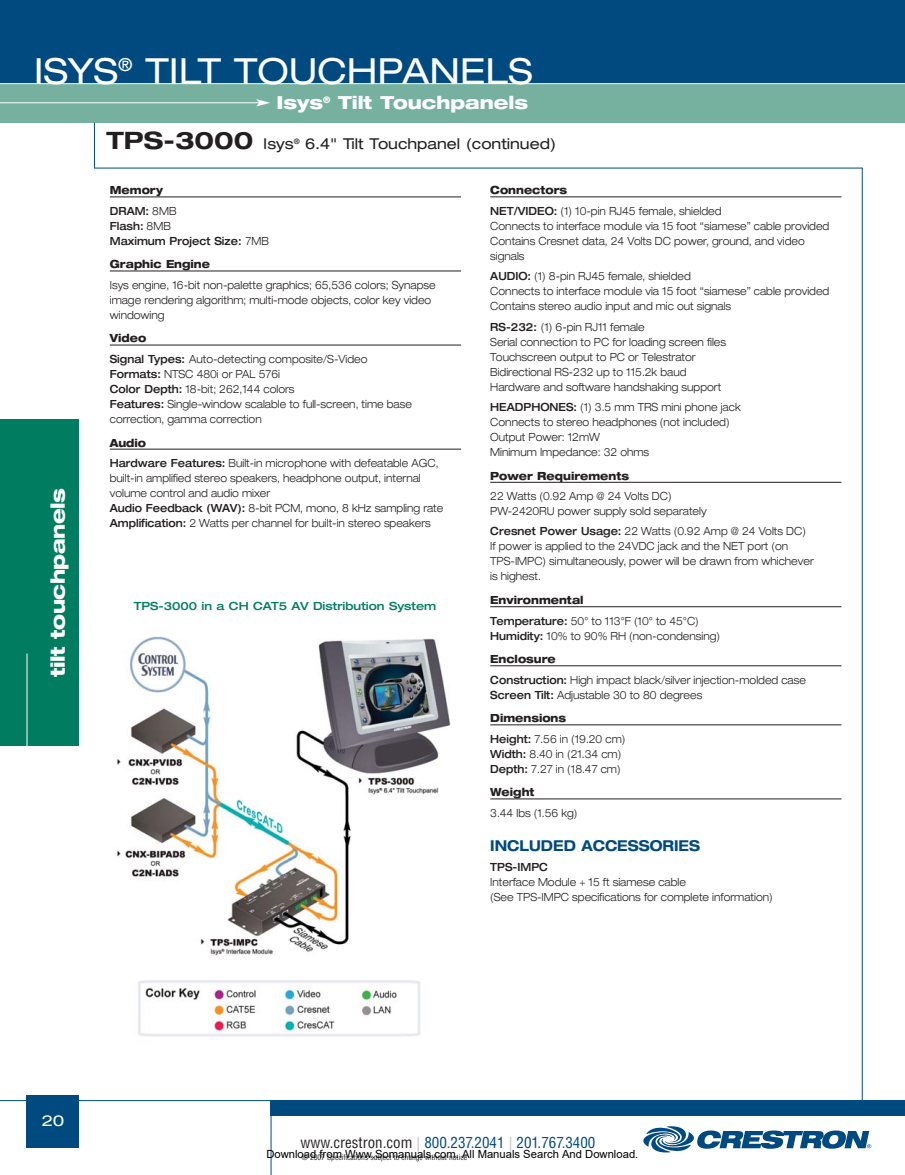
<style>
.page{position:relative;width:905px;height:1175px;background:#fff}
.page>*{position:absolute;margin:0;border:0;box-sizing:border-box;transform-origin:0 0}
.t1{font:expanded 36px "Helvetica Neue";color:#fff}
.t2{font:800 expanded 19.5px "Helvetica Neue";letter-spacing:-.025em;color:#fff}
.t3{font:800 expanded 18px "Helvetica Neue";color:#fff}
.t4{font:expanded 15px "Helvetica Neue";color:#231f20}
.t5{font:condensed 15px "Helvetica";color:#004a80}
.t6{font:700 expanded 15px "Helvetica Neue";color:#004a80;scale:.9 1}
.t7{font:expanded 15px "Helvetica Neue";color:#fff;scale:1.15 1}
.t8{font:300 expanded 11.25px/15px "Helvetica Neue";color:#231f20;scale:.9 1}
.t9{font:11.25px "Arial";color:#000}
.t10{font:500 expanded 11.25px "Helvetica Neue";color:#007d60}
.t11{font:500 expanded 11.25px/15px "Helvetica Neue";color:#231f20;scale:.9 1}
.t12{font:800 expanded 11.25px/20.4px "Helvetica Neue";color:#231f20;scale:.9 1}
.t13{font:condensed 7.5px "Helvetica";color:#231f20}
.s1{font-weight:700;font-size:24px}
.s2{font-weight:500}
.s3{font-weight:300}
.s4{font-weight:800}
.s5{color:#231f20}
.s6{color:#bbbdbf}
</style>
<div class="page">
<div style="left:0;top:74px;width:904px;height:49px;background:#76b1a0"></div>
<div style="left:0;top:0;width:904px;height:83px;background:#004a80"></div>
<hr style="left:0;top:102px;width:259px;height:1px;background:#fff">
<svg style="left:256px;top:99px;width:14px;height:7px"></svg>
<hr style="left:0;top:83px;width:904px;height:1px;background:#fff">
<hr style="left:94px;top:168px;width:768px;height:1px;background:#004a80">
<hr style="left:94px;top:123px;width:1px;height:45px;background:#004a80">
<div style="left:0;top:419px;width:78px;height:327px;background:#007d60"></div>
<svg style="left:643px;top:1126px;width:228px;height:26px"></svg>
<hr style="left:0;top:1100px;width:904px;height:1px;background:#004a80">
<div style="left:271px;top:1100px;width:633px;height:16px;background:#004a80"></div>
<hr style="left:490px;top:196px;width:351px;height:1px;background:#231f20">
<hr style="left:490px;top:482px;width:351px;height:1px;background:#231f20">
<hr style="left:490px;top:606px;width:351px;height:1px;background:#231f20">
<hr style="left:490px;top:665px;width:351px;height:1px;background:#231f20">
<hr style="left:490px;top:724px;width:351px;height:1px;background:#231f20">
<hr style="left:490px;top:798px;width:351px;height:1px;background:#231f20">
<hr style="left:110px;top:196px;width:351px;height:1px;background:#231f20">
<hr style="left:110px;top:270px;width:351px;height:1px;background:#231f20">
<hr style="left:110px;top:345px;width:351px;height:1px;background:#231f20">
<hr style="left:110px;top:449px;width:351px;height:1px;background:#231f20">
<hr style="left:271px;top:1100px;width:1px;height:74px;background:#004a80">
<hr style="left:861px;top:168px;width:1px;height:935px;background:#004a80">
<hr style="left:27px;top:653px;width:1px;height:93px;background:#fff">
<div style="left:27px;top:1095px;width:52px;height:53px;background:#004a80"></div>
<img style="left:116px;top:636px;width:335px;height:320px">
<img style="left:138px;top:980px;width:283px;height:57px">
<p class="t1" style="left:34px;top:58px;width:500px">ISYS<sup>®</sup> TILT TOUCHPANELS</p>
<p class="t3" style="left:276px;top:96px;width:253px">Isys<sup>®</sup> Tilt Touchpanels</p>
<p class="t2" style="left:51px;top:677px;width:190px;rotate:-90deg">tilt touchpanels</p>
<p class="t4" style="left:107px;top:138px;width:451px"><span class="s1">TPS-3000</span> Isys<sup>®</sup> 6.4" Tilt Touchpanel (continued)</p>
<p class="t12" style="left:110px;top:181px;width:76px">Memory<br><span class="s2">DRAM:</span> <span class="s3">8MB</span></p>
<p class="t11" style="left:110px;top:219px;width:178px">Flash: <span class="s3">8MB<br></span>Maximum Project Size: <span class="s3">7MB</span></p>
<p class="t8" style="left:110px;top:255px;width:363px;line-height:20.4px"><span class="s4">Graphic Engine<br></span>Isys engine, 16-bit non-palette graphics; 65,536 colors; Synapse</p>
<p class="t8" style="left:110px;top:293px;width:359px">image rendering algorithm; multi-mode objects, color key video windowing</p>
<p class="t8" style="left:110px;top:329px;width:288px;line-height:20.4px"><span class="s4">Video<br></span><span class="s2">Signal Types:</span> Auto-detecting composite/S-Video</p>
<p class="t8" style="left:110px;top:367px;width:337px"><span class="s2">Formats:</span> NTSC 480i or PAL 576i<br><span class="s2">Color Depth:</span> 18-bit; 262,144 colors<br><span class="s2">Features:</span> Single-window scalable to full-screen, time base correction, gamma correction</p>
<p class="t8" style="left:110px;top:433px;width:367px;line-height:20.4px"><span class="s4">Audio<br></span><span class="s2">Hardware Features:</span> Built-in microphone with defeatable AGC,</p>
<p class="t8" style="left:110px;top:471px;width:372px">built-in amplified stereo speakers, headphone output, internal volume control and audio mixer<br><span class="s2">Audio Feedback (WAV):</span> 8-bit PCM, mono, 8 kHz sampling rate <span class="s2">Amplification:</span> 2 Watts per channel for built-in stereo speakers</p>
<p class="t10" style="left:134px;top:602px;width:304px">TPS-3000 in a CH CAT5 AV Distribution System</p>
<p class="t8" style="left:490px;top:181px;width:258px;line-height:20.4px"><span class="s4">Connectors<br></span><span class="s2">NET/VIDEO:</span> (1) 10-pin RJ45 female, shielded</p>
<p class="t8" style="left:490px;top:219px;width:378px">Connects to interface module via 15 foot “siamese” cable provided<br>Contains Cresnet data, 24 Volts DC power, ground, and video signals</p>
<p class="t8" style="left:490px;top:270px;width:378px"><span class="s2">AUDIO:</span> (1) 8-pin RJ45 female, shielded<br>Connects to interface module via 15 foot “siamese” cable provided<br>Contains stereo audio input and mic out signals</p>
<p class="t8" style="left:490px;top:320px;width:263px"><span class="s2">RS-232:</span> (1) 6-pin RJ11 female<br>Serial connection to PC for loading screen files Touchscreen output to PC or Telestrator Bidirectional RS-232 up to 115.2k baud Hardware and software handshaking support</p>
<p class="t8" style="left:490px;top:400px;width:280px"><span class="s2">HEADPHONES:</span> (1) 3.5 mm TRS mini phone jack Connects to stereo headphones (not included)<br>Output Power: 12mW<br>Minimum Impedance: 32 ohms</p>
<p class="t8" style="left:490px;top:466px;width:203px;line-height:20.4px"><span class="s4">Power Requirements<br></span>22 Watts (0.92 Amp @ 24 Volts DC)</p>
<p class="t8" style="left:490px;top:502px;width:352px;line-height:20.4px">PW-2420RU power supply sold separately<br><span class="s2">Cresnet Power Usage:</span> 22 Watts (0.92 Amp @ 24 Volts DC)</p>
<p class="t8" style="left:490px;top:540px;width:361px">If power is applied to the 24VDC jack and the NET port (on<br>TPS-IMPC) simultaneously, power will be drawn from whichever is highest.</p>
<p class="t8" style="left:490px;top:591px;width:233px;line-height:20.4px"><span class="s4">Environmental<br></span><span class="s2">Temperature:</span> 50° to 113°F (10° to 45°C)</p>
<p class="t8" style="left:490px;top:625px;width:257px;line-height:23.7px"><span class="s2">Humidity:</span> 10% to 90% RH (non-condensing)<br><span class="s4">Enclosure</span></p>
<p class="t8" style="left:490px;top:673px;width:352px"><span class="s2">Construction:</span> High impact black/silver injection-molded case<br><span class="s2">Screen Tilt:</span> Adjustable 30 to 80 degrees</p>
<p class="t8" style="left:490px;top:709px;width:152px;line-height:20.4px"><span class="s4">Dimensions<br></span><span class="s2">Height:</span> 7.56 in (19.20 cm)</p>
<p class="t8" style="left:490px;top:747px;width:147px"><span class="s2">Width:</span> 8.40 in (21.34 cm)<br><span class="s2">Depth:</span> 7.27 in (18.47 cm)</p>
<p class="t8" style="left:490px;top:783px;width:98px;line-height:20.4px"><span class="s4">Weight<br></span>3.44 lbs (1.56 kg)</p>
<p class="t6" style="left:490px;top:840px;width:234px">INCLUDED ACCESSORIES</p>
<p class="t8" style="left:490px;top:861px;width:315px"><span class="s2">TPS-IMPC<br></span>Interface Module + 15 ft siamese cable<br>(See TPS-IMPC specifications for complete information)</p>
<p class="t7" style="left:42px;top:1114px;width:21px">20</p>
<p class="t5" style="left:300px;top:1137px;width:296px"><span class="s5">www.crestron.com</span> <span class="s6">|</span> 800.237.2041 <span class="s6">|</span> 201.767.3400</p>
<p class="t13" style="left:302px;top:1154px;width:166px">© 2007 Specifications subject to change without notice</p>
<p class="t9" style="left:266px;top:1147px;width:373px">Download from Www.Somanuals.com. All Manuals Search And Download.</p>
</div>
